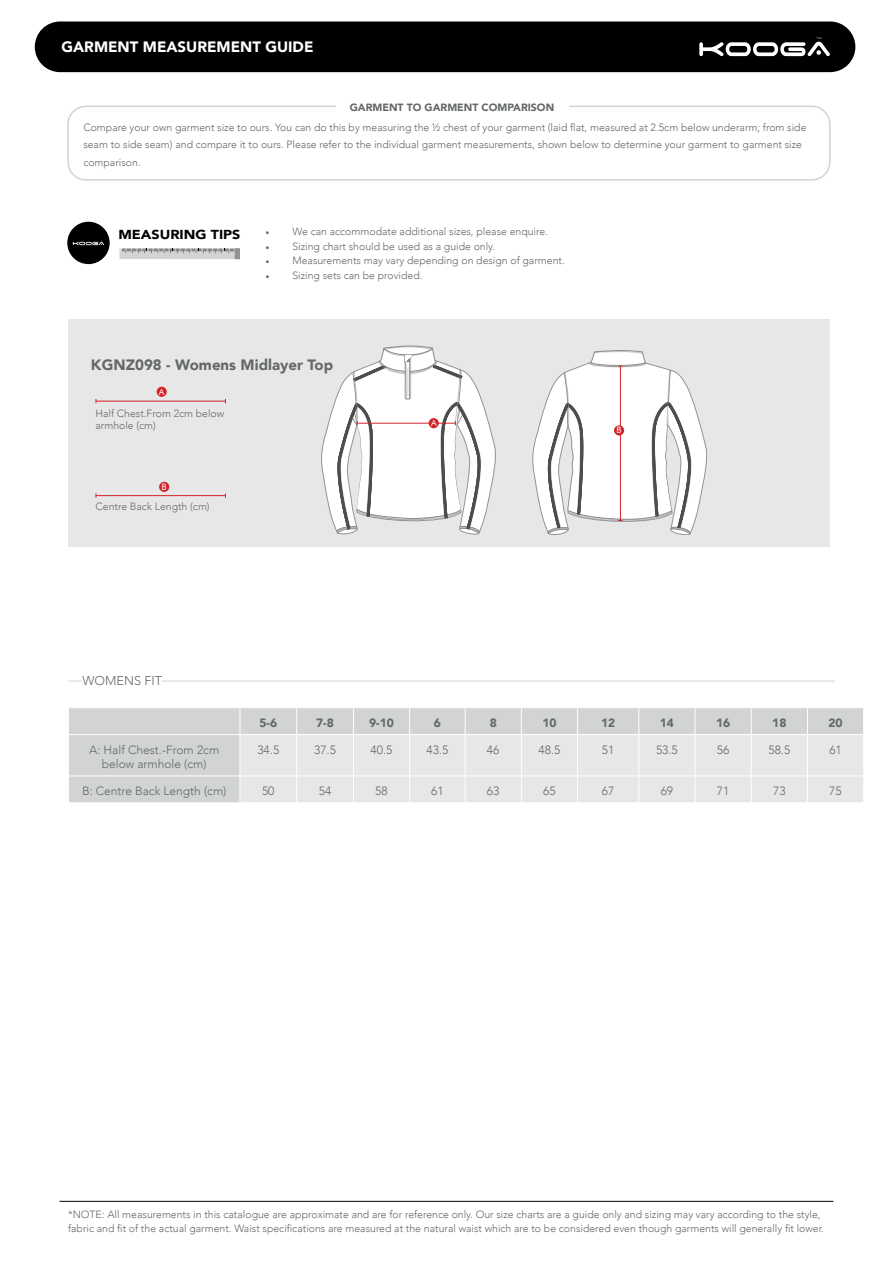
<style>
.page{position:relative;width:893px;height:1263px;background:#fff}
.page>*{position:absolute;margin:0;border:0;box-sizing:border-box;transform-origin:0 0}
.t1{font:900 15px "Avenir";color:#656869}
.t2{font:900 15px "Avenir";color:#fff}
.t3{font:900 13.05px "Avenir";color:#000;scale:1.1 1}
.t4{font:300 12.75px "Avenir";color:#656869}
.t5{font:300 12px/14.4px "Avenir";color:#656869;text-align:center}
.t6{font:900 12px "Avenir";color:#656869}
.t7{font:300 10.5px/17.5px "Avenir";color:#656869}
.t8{font:900 10.5px "Avenir";color:#656869}
.t9{font:9px "Futura BT";color:#fff}
.s1{font-family:"Minion Pro";font-weight:400}
</style>
<div class="page">
<div style="left:35px;top:21px;width:820px;height:51px;background:#000;border-radius:25px"></div>
<hr style="left:60px;top:1201px;width:773px;height:1px;background:#000">
<div style="left:68px;top:319px;width:762px;height:228px;background:#e7e7e7"></div>
<div style="left:67px;top:106px;width:764px;height:75px;border:2px solid #d1d3d4;border-radius:18px"></div>
<svg style="left:699px;top:21px;width:157px;height:35px"></svg>
<hr style="left:68px;top:680px;width:767px;height:2px;background:#e7e7e7">
<div style="left:82px;top:672px;width:80px;height:19px;background:#fff"></div>
<div style="left:69px;top:708px;width:171px;height:94px;background:#d1d3d4"></div>
<hr style="left:68px;top:734px;width:172px;height:1px;background:#fff">
<hr style="left:68px;top:775px;width:172px;height:1px;background:#fff">
<svg style="left:240px;top:708px;width:623px;height:94px;background:#e2e3e3"></svg>
<div style="left:119px;top:248px;width:121px;height:11px;background:#d1d3d4"></div>
<svg style="left:122px;top:248px;width:113px;height:5px"></svg>
<div style="left:235px;top:248px;width:5px;height:11px;background:#949191"></div>
<div style="left:67px;top:222px;width:43px;height:42px;background:#000;border-radius:50%"></div>
<svg style="left:73px;top:241px;width:31px;height:4px"></svg>
<svg style="left:321px;top:346px;width:386px;height:189px"></svg>
<div style="left:429px;top:418px;width:10px;height:10px;background:#d2232a;border-radius:50%"></div>
<div style="left:614px;top:425px;width:10px;height:10px;background:#d2232a;border-radius:50%"></div>
<hr style="left:96px;top:401px;width:129px;height:1px;background:#d2232a">
<hr style="left:96px;top:495px;width:129px;height:1px;background:#d2232a">
<div style="left:157px;top:387px;width:10px;height:10px;background:#d2232a;border-radius:50%"></div>
<div style="left:159px;top:482px;width:10px;height:10px;background:#d2232a;border-radius:50%"></div>
<div style="left:336px;top:100px;width:232px;height:16px;background:#fff"></div>
<h1 class="t2" style="left:62px;top:34px;width:253px">GARMENT MEASUREMENT GUIDE</h1>
<p class="t8" style="left:350px;top:98px;width:206px">GARMENT TO GARMENT COMPARISON</p>
<p class="t7" style="left:83px;top:118px;width:725px">Compare your own garment size to ours. You can do this by measuring the ½ chest of your garment (laid flat, measured at 2.5cm below underarm; from side seam to side seam) and compare it to ours. Please refer to the individual garment measurements, shown below to determine your garment to garment size comparison.</p>
<p class="t3" style="left:118px;top:224px;width:112px">MEASURING TIPS</p>
<p class="t7" style="left:265px;top:223px;width:284px"><span class="s1">•</span> We can accommodate additional sizes, please enquire.</p>
<p class="t7" style="left:265px;top:237px;width:231px"><span class="s1">•</span> Sizing chart should be used as a guide only.</p>
<p class="t7" style="left:265px;top:252px;width:301px"><span class="s1">•</span> Measurements may vary depending on design of garment.</p>
<p class="t7" style="left:265px;top:266px;width:159px"><span class="s1">•</span> Sizing sets can be provided.</p>
<h1 class="t1" style="left:91px;top:352px;width:244px">KGNZ098 - Womens Midlayer Top</h1>
<p class="t9" style="left:159px;top:386px;width:7px">A</p>
<p class="t7" style="left:95px;top:407px;width:130px;line-height:12.6px">Half Chest.From 2cm below armhole (cm)</p>
<p class="t9" style="left:161px;top:481px;width:7px">B</p>
<p class="t7" style="left:95px;top:497px;width:116px">Centre Back Length (cm)</p>
<p class="t9" style="left:431px;top:417px;width:7px">A</p>
<p class="t9" style="left:616px;top:425px;width:7px">B</p>
<p class="t4" style="left:82px;top:673px;width:81px">WOMENS FIT</p>
<p class="t6" style="left:259px;top:713px;width:19px">5-6</p>
<p class="t6" style="left:316px;top:713px;width:19px">7-8</p>
<p class="t6" style="left:369px;top:713px;width:26px">9-10</p>
<p class="t6" style="left:434px;top:713px;width:9px">6</p>
<p class="t6" style="left:490px;top:713px;width:9px">8</p>
<p class="t6" style="left:542px;top:713px;width:16px">10</p>
<p class="t6" style="left:601px;top:713px;width:16px">12</p>
<p class="t6" style="left:660px;top:713px;width:16px">14</p>
<p class="t6" style="left:716px;top:713px;width:16px">16</p>
<p class="t6" style="left:772px;top:713px;width:16px">18</p>
<p class="t6" style="left:828px;top:713px;width:16px">20</p>
<p class="t5" style="left:89px;top:743px;width:132px">A: Half Chest.-From 2cm below armhole (cm)</p>
<p class="t5" style="left:257px;top:743px;width:23px">34.5</p>
<p class="t5" style="left:314px;top:743px;width:23px">37.5</p>
<p class="t5" style="left:371px;top:743px;width:23px">40.5</p>
<p class="t5" style="left:426px;top:743px;width:23px">43.5</p>
<p class="t5" style="left:487px;top:743px;width:14px">46</p>
<p class="t5" style="left:538px;top:743px;width:23px">48.5</p>
<p class="t5" style="left:602px;top:743px;width:14px">51</p>
<p class="t5" style="left:656px;top:743px;width:23px">53.5</p>
<p class="t5" style="left:717px;top:743px;width:14px">56</p>
<p class="t5" style="left:768px;top:743px;width:23px">58.5</p>
<p class="t5" style="left:829px;top:743px;width:14px">61</p>
<p class="t5" style="left:82px;top:784px;width:146px">B: Centre Back Length (cm)</p>
<p class="t5" style="left:262px;top:784px;width:14px">50</p>
<p class="t5" style="left:319px;top:784px;width:14px">54</p>
<p class="t5" style="left:375px;top:784px;width:14px">58</p>
<p class="t5" style="left:431px;top:784px;width:14px">61</p>
<p class="t5" style="left:487px;top:784px;width:14px">63</p>
<p class="t5" style="left:543px;top:784px;width:14px">65</p>
<p class="t5" style="left:602px;top:784px;width:14px">67</p>
<p class="t5" style="left:661px;top:784px;width:14px">69</p>
<p class="t5" style="left:717px;top:784px;width:14px">71</p>
<p class="t5" style="left:773px;top:784px;width:14px">73</p>
<p class="t5" style="left:829px;top:784px;width:14px">75</p>
<p class="t7" style="left:68px;top:1207px;width:757px;line-height:14.5px">*NOTE: All measurements in this catalogue are approximate and are for reference only. Our size charts are a guide only and sizing may vary according to the style, fabric and fit of the actual garment. Waist specifications are measured at the natural waist which are to be considered even though garments will generally fit lower.</p>
</div>
